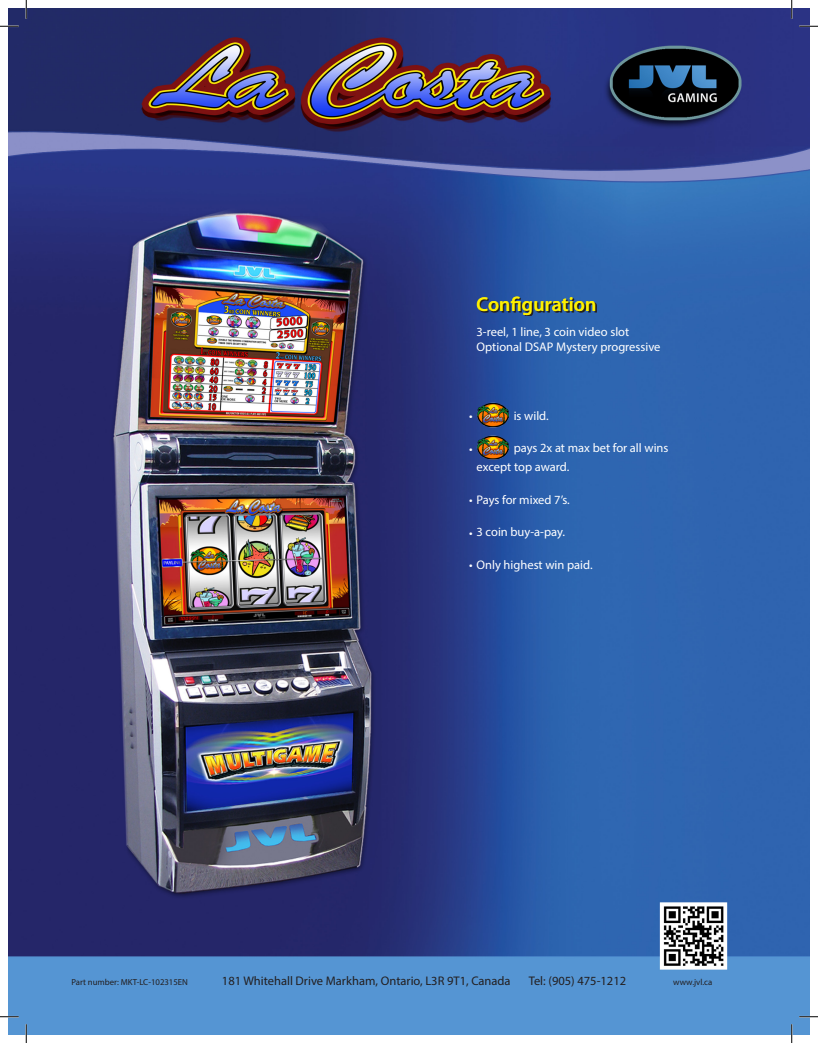
<style>
.page{position:relative;width:818px;height:1043px;background:#fff}
.page>*{position:absolute;margin:0;border:0;box-sizing:border-box;transform-origin:0 0}
.t1{font:600 20px "Myriad Pro";color:#fff101}
.t2{font:12.5px "Myriad Pro";color:#fff}
.t3{font:12.5px "Myriad Pro";color:#231f20}
.t4{font:8.75px "Myriad Pro";color:#231f20}
</style>
<div class="page">
<img style="left:9px;top:9px;width:800px;height:1025px">
<svg style="left:478px;top:297px;width:118px;height:19px;background:#274981"></svg>
<img style="left:476px;top:399px;width:33px;height:65px">
<svg style="left:0;top:25px;width:19px;height:2px"></svg>
<svg style="left:799px;top:25px;width:19px;height:2px"></svg>
<svg style="left:0;top:1015px;width:19px;height:2px"></svg>
<svg style="left:799px;top:1015px;width:19px;height:2px"></svg>
<svg style="left:25px;top:0;width:2px;height:19px"></svg>
<svg style="left:25px;top:1024px;width:2px;height:18px"></svg>
<svg style="left:790px;top:0;width:2px;height:19px"></svg>
<svg style="left:790px;top:1024px;width:2px;height:18px"></svg>
<p class="t1" style="left:476px;top:291px;width:122px">Configuration</p>
<p class="t2" style="left:476px;top:324px;width:154px">3-reel, 1 line, 3 coin video slot</p>
<p class="t2" style="left:476px;top:339px;width:185px">Optional DSAP Mystery progressive</p>
<p class="t2" style="left:513px;top:408px;width:37px">is wild.</p>
<p class="t2" style="left:513px;top:440px;width:156px">pays 2x at max bet for all wins</p>
<p class="t2" style="left:476px;top:459px;width:94px">except top award.</p>
<p class="t2" style="left:469px;top:492px;width:102px">• Pays for mixed 7’s.</p>
<p class="t2" style="left:469px;top:524px;width:97px">• 3 coin buy-a-pay.</p>
<p class="t2" style="left:469px;top:557px;width:125px">• Only highest win paid.</p>
<p class="t2" style="left:469px;top:408px;width:5px">•</p>
<p class="t2" style="left:469px;top:440px;width:5px">•</p>
<p class="t4" style="left:71px;top:976px;width:118px">Part number: MKT-LC-102315EN</p>
<p class="t3" style="left:222px;top:973px;width:290px">181 Whitehall Drive Markham, Ontario, L3R 9T1, Canada</p>
<p class="t3" style="left:528px;top:973px;width:99px">Tel: (905) 475-1212</p>
<p class="t4" style="left:673px;top:976px;width:41px">www.jvl.ca</p>
</div>
